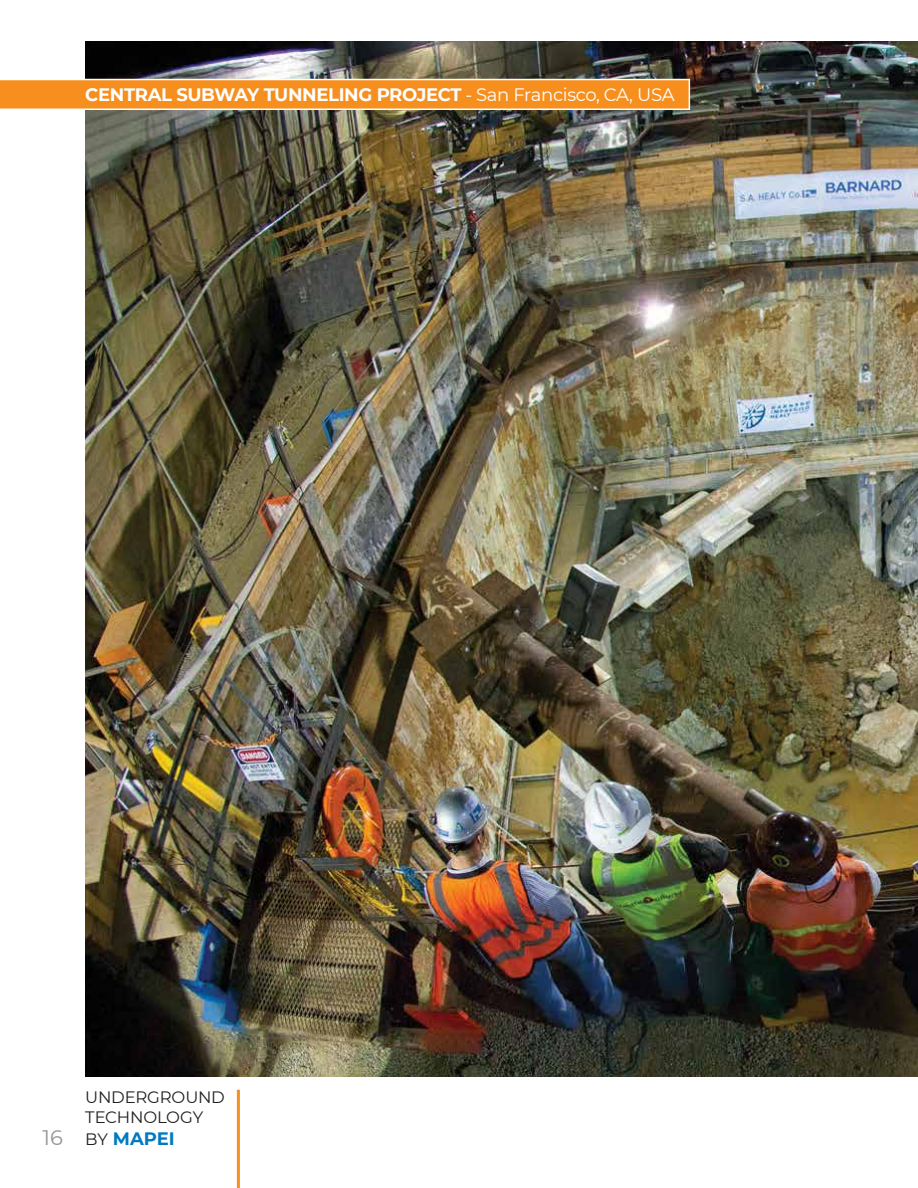
<style>
.page{position:relative;width:918px;height:1188px;background:#fff}
.page>*{position:absolute;margin:0;border:0;box-sizing:border-box;transform-origin:0 0}
.t1{font:21px "Montserrat";color:#939598}
.t2{font:700 18px "Montserrat";letter-spacing:-.02em;color:#fff}
.t3{font:700 18px "Montserrat";color:#0079c1}
.t4{font:16.5px/19.8px "Montserrat";letter-spacing:-.015em;color:#231f20}
.s1{font-weight:400}
.s2{font-weight:400;font-size:16.5px;color:#231f20}
</style>
<div class="page">
<hr style="left:237px;top:1090px;width:3px;height:98px;background:#f78f1e">
<img style="left:85px;top:42px;width:833px;height:1034px">
<svg style="left:0;top:79px;width:690px;height:31px;background:#f79831"></svg>
<p class="t2" style="left:85px;top:82px;width:591px">CENTRAL SUBWAY TUNNELING PROJECT <span class="s1">- San Francisco, CA, USA</span></p>
<p class="t1" style="left:43px;top:1123px;width:22px">16</p>
<p class="t4" style="left:85px;top:1087px;width:141px">UNDERGROUND<br>TECHNOLOGY</p>
<p class="t3" style="left:85px;top:1126px;width:91px"><span class="s2">BY</span> MAPEI</p>
</div>
